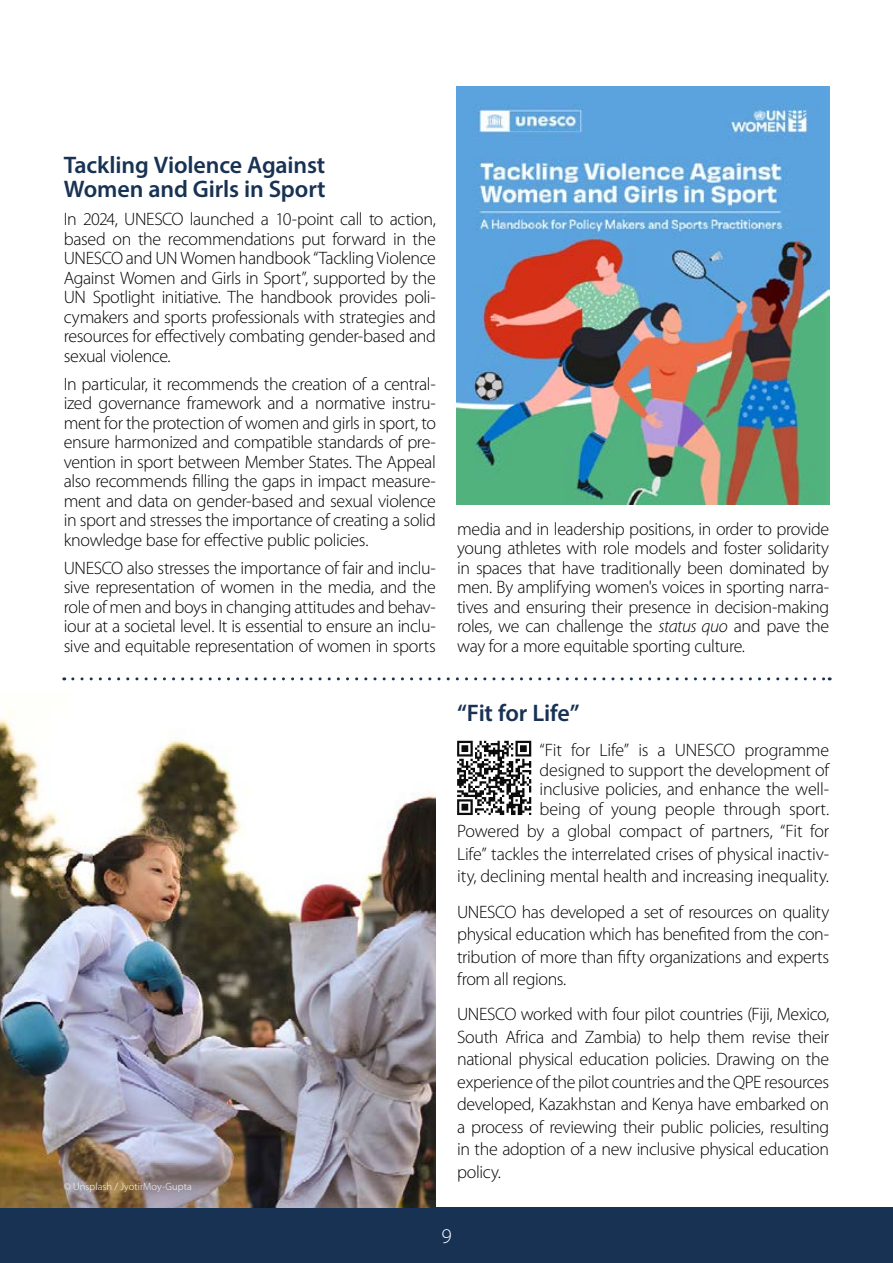
<style>
.page{position:relative;width:893px;height:1263px;background:#fff}
.page>*{position:absolute;margin:0;border:0;box-sizing:border-box;transform-origin:0 0}
.t1{font:600 24px/24px "Myriad Pro";letter-spacing:-.01em;color:#183254}
.t2{font:300 21px "Myriad Pro";color:#fff}
.t3{font:300 18px/19.5px "Myriad Pro";letter-spacing:-.02em;color:#000;text-align:justify}
.t4{font:300 10.5px "Myriad Pro";letter-spacing:.005em;color:#fff}
.s1{font-style:italic}
</style>
<div class="page">
<div style="left:0;top:1208px;width:893px;height:55px;background:#183254"></div>
<svg style="left:457px;top:741px;width:74px;height:74px"></svg>
<img style="left:0;top:712px;width:436px;height:496px">
<svg style="left:73px;top:677px;width:757px;height:3px"></svg>
<img style="left:457px;top:86px;width:372px;height:418px">
<h1 class="t1" style="left:64px;top:152px;width:263px">Tackling Violence Against<br>Women and Girls in Sport</h1>
<p class="t3" style="left:64px;top:209px;width:374px">In 2024, UNESCO launched a 10-point call to action, based on the recommendations put forward in the UNESCO and UN Women handbook “Tackling Violence Against Women and Girls in Sport”, supported by the UN Spotlight initiative. The handbook provides poli&shy;cymakers and sports professionals with strategies and resources for effectively combating gender-based and sexual violence.</p>
<p class="t3" style="left:64px;top:374px;width:374px">In particular, it recommends the creation of a central&shy;ized governance framework and a normative instru&shy;ment for the protection of women and girls in sport, to ensure harmonized and compatible standards of pre&shy;vention in sport between Member States. The Appeal also recommends filling the gaps in impact measure&shy;ment and data on gender-based and sexual violence in sport and stresses the importance of creating a solid knowledge base for effective public policies.</p>
<p class="t3" style="left:64px;top:558px;width:374px">UNESCO also stresses the importance of fair and inclu&shy;sive representation of women in the media, and the role of men and boys in changing attitudes and behav&shy;iour at a societal level. It is essential to ensure an inclu&shy;sive and equitable representation of women in sports</p>
<p class="t4" style="left:64px;top:1180px;width:130px">© Unsplash / JyotirMoy-Gupta</p>
<p class="t3" style="left:457px;top:519px;width:374px">media and in leadership positions, in order to provide young athletes with role models and foster solidarity in spaces that have traditionally been dominated by men. By amplifying women's voices in sporting narra&shy;tives and ensuring their presence in decision-making roles, we can challenge the <span class="s1">status quo</span> and pave the way for a more equitable sporting culture.</p>
<h1 class="t1" style="left:457px;top:700px;width:124px">“Fit for Life”</h1>
<p class="t3" style="left:540px;top:740px;width:291px">“Fit for Life” is a UNESCO programme designed to support the development of inclusive policies, and enhance the well&shy;being of young people through sport.</p>
<p class="t3" style="left:457px;top:820px;width:374px;line-height:22.5px">Powered by a global compact of partners, “Fit for Life” tackles the interrelated crises of physical inactiv&shy;ity, declining mental health and increasing inequality.</p>
<p class="t3" style="left:457px;top:900px;width:374px;line-height:22.5px">UNESCO has developed a set of resources on quality physical education which has benefited from the con&shy;tribution of more than fifty organizations and experts from all regions.</p>
<p class="t3" style="left:457px;top:1003px;width:374px;line-height:22.5px">UNESCO worked with four pilot countries (Fiji, Mexico, South Africa and Zambia) to help them revise their national physical education policies. Drawing on the experience of the pilot countries and the QPE resources developed, Kazakhstan and Kenya have embarked on a process of reviewing their public policies, resulting in the adoption of a new inclusive physical education policy.</p>
<p class="t2" style="left:441px;top:1223px;width:12px">9</p>
</div>
